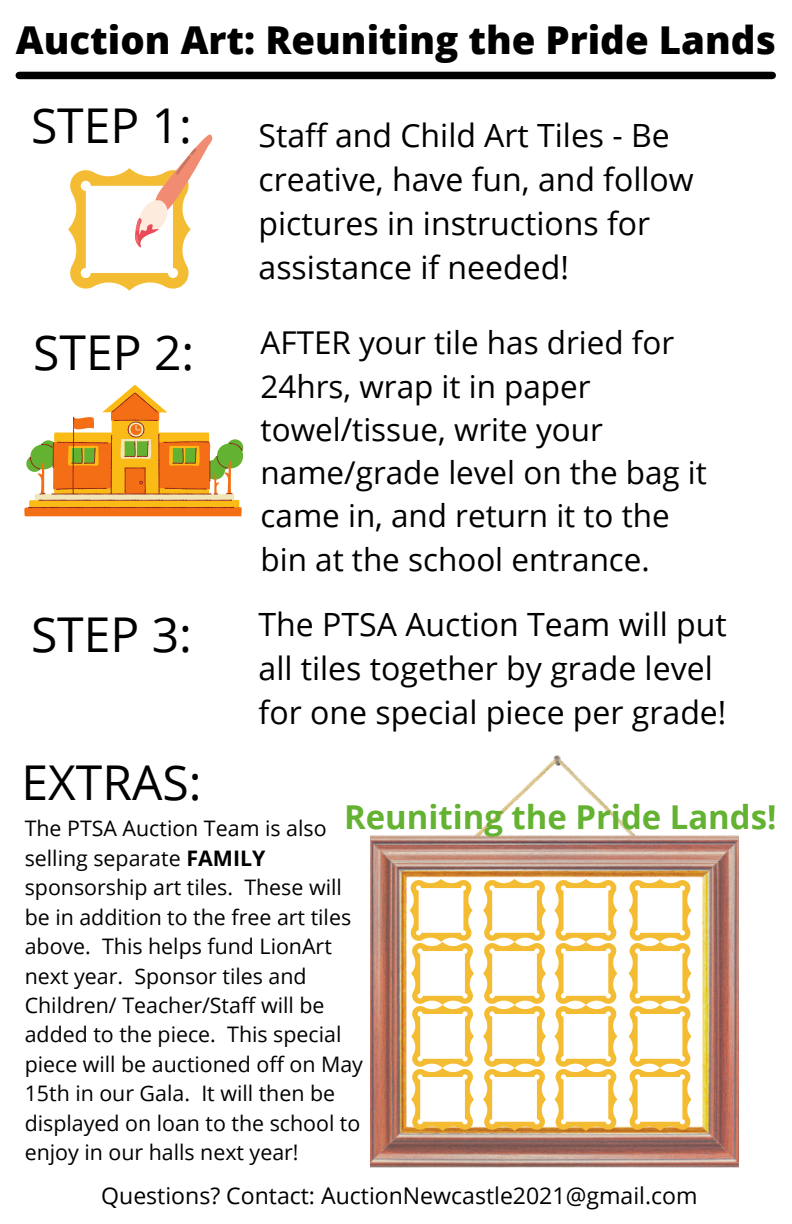
<style>
.page{position:relative;width:792px;height:1224px;background:#fff}
.page>*{position:absolute;margin:0;border:0;box-sizing:border-box;transform-origin:0 0}
.t1{font:48px "Open Sans";color:#000}
.t2{font:800 38.4px "Open Sans";color:#000}
.t3{font:700 33px "Open Sans";color:#63b231}
.t4{font:32px/44px "Open Sans";color:#000}
.t5{font:31.4px/43.2px "Open Sans";color:#000}
.t6{font:23px "Open Sans";color:#000}
.t7{font:21.4px/29.4px "Open Sans";color:#000}
.s1{font-weight:700}
</style>
<div class="page">
<svg style="left:68px;top:134px;width:145px;height:157px"></svg>
<img style="left:371px;top:755px;width:367px;height:413px">
<svg style="left:24px;top:385px;width:219px;height:131px"></svg>
<svg style="left:410px;top:879px;width:64px;height:252px"></svg>
<svg style="left:483px;top:879px;width:63px;height:252px"></svg>
<svg style="left:629px;top:879px;width:63px;height:252px"></svg>
<svg style="left:554px;top:879px;width:63px;height:252px"></svg>
<div style="left:19px;top:72px;width:753px;height:7px;background:#000"></div>
<p class="t2" style="left:16px;top:13px;width:762px">Auction Art: Reuniting the Pride Lands</p>
<p class="t1" style="left:31px;top:92px;width:163px">STEP 1:</p>
<p class="t1" style="left:33px;top:319px;width:163px">STEP 2:</p>
<p class="t4" style="left:259px;top:113px;width:437px">Staff and Child Art Tiles - Be creative, have fun, and follow pictures in instructions for assistance if needed!</p>
<p class="t5" style="left:261px;top:321px;width:448px">AFTER your tile has dried for<br>24hrs, wrap it in paper towel/tissue, write your name/grade level on the bag it came in, and return it to the bin at the school entrance.</p>
<p class="t1" style="left:31px;top:600px;width:163px">STEP 3:</p>
<p class="t4" style="left:259px;top:602px;width:470px">The PTSA Auction Team will put all tiles together by grade level for one special piece per grade!</p>
<p class="t1" style="left:22px;top:748px;width:181px">EXTRAS:</p>
<p class="t3" style="left:344px;top:794px;width:434px">Reuniting the Pride Lands!</p>
<p class="t7" style="left:25px;top:813px;width:340px">The PTSA Auction Team is also selling separate <span class="s1">FAMILY </span>sponsorship art tiles. These will be in addition to the free art tiles above. This helps fund LionArt next year. Sponsor tiles and<br>Children/ Teacher/Staff will be added to the piece. This special piece will be auctioned off on May<br>15th in our Gala. It will then be displayed on loan to the school to enjoy in our halls next year!</p>
<p class="t6" style="left:101px;top:1180px;width:598px">Questions? Contact: AuctionNewcastle2021@gmail.com</p>
</div>
